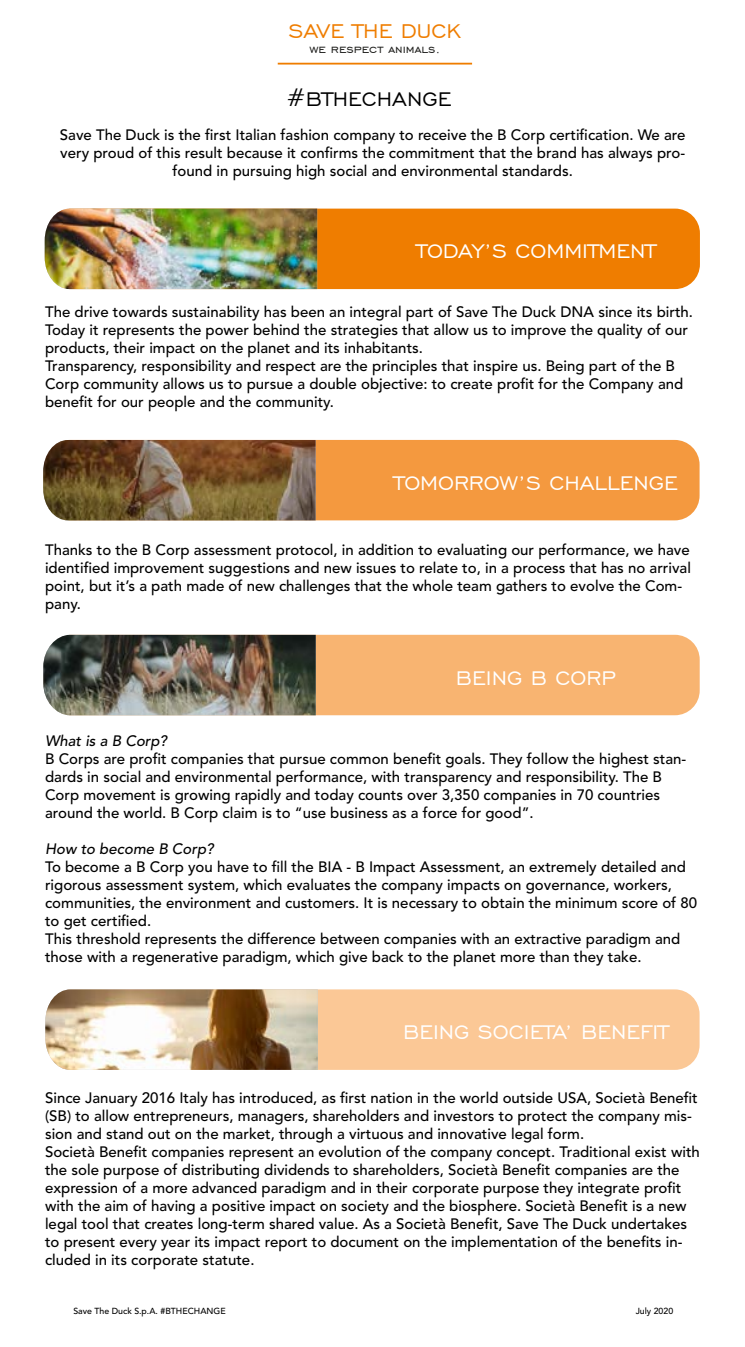
<style>
.page{position:relative;width:745px;height:1347px;background:#fff}
.page>*{position:absolute;margin:0;border:0;box-sizing:border-box;transform-origin:0 0}
.t1{font:25.25px "Engravers Gothic BT";color:#ef7d00}
.t2{font:25px "Engravers Gothic BT";color:#fff}
.t3{font:25px "Engravers Gothic BT";color:#000}
.t4{font:500 15px/18px "Avenir LT Std";color:#000}
.t5{font:italic 500 15px "Avenir LT Std";color:#000}
.t6{font:14.88px "Engravers Gothic BT";color:#1e1e1c}
.t7{font:500 8.75px "Avenir LT Std";color:#000}
</style>
<div class="page">
<hr style="left:277px;top:63px;width:195px;height:2px;background:#ef7d00">
<div style="left:317px;top:209px;width:382px;height:80px;background:#ef7d00"></div>
<div style="left:315px;top:440px;width:384px;height:80px;background:#f4993f"></div>
<img style="left:43px;top:440px;width:272px;height:80px">
<div style="left:315px;top:635px;width:384px;height:80px;background:#f8b471"></div>
<img style="left:43px;top:635px;width:272px;height:80px">
<div style="left:317px;top:989px;width:382px;height:80px;background:#fbc896"></div>
<img style="left:45px;top:209px;width:272px;height:80px">
<img style="left:45px;top:989px;width:272px;height:80px">
<h1 class="t1" style="left:288px;top:17px;width:174px">SAVE THE DUCK</h1>
<p class="t6" style="left:309px;top:41px;width:132px">we respect animals.</p>
<h2 class="t3" style="left:286px;top:86px;width:166px">#BTHECHANGE</h2>
<p class="t4" style="left:60px;top:126px;width:626px;text-align:center">Save The Duck is the first Italian fashion company to receive the B Corp certification. We are very proud of this result because it confirms the commitment that the brand has always pro&shy;found in pursuing high social and environmental standards.</p>
<h2 class="t2" style="left:416px;top:238px;width:240px">TODAY’S COMMITMENT</h2>
<p class="t4" style="left:45px;top:303px;width:649px">The drive towards sustainability has been an integral part of Save The Duck DNA since its birth.<br>Today it represents the power behind the strategies that allow us to improve the quality of our products, their impact on the planet and its inhabitants.<br>Transparency, responsibility and respect are the principles that inspire us. Being part of the B Corp community allows us to pursue a double objective: to create profit for the Company and benefit for our people and the community.</p>
<h2 class="t2" style="left:393px;top:469px;width:285px">TOMORROW’S CHALLENGE</h2>
<p class="t4" style="left:45px;top:541px;width:647px">Thanks to the B Corp assessment protocol, in addition to evaluating our performance, we have identified improvement suggestions and new issues to relate to, in a process that has no arrival point, but it’s a path made of new challenges that the whole team gathers to evolve the Com&shy;pany.</p>
<h2 class="t2" style="left:455px;top:664px;width:162px">BEING B CORP</h2>
<p class="t5" style="left:45px;top:731px;width:123px">What is a B Corp?</p>
<p class="t4" style="left:45px;top:749px;width:642px">B Corps are profit companies that pursue common benefit goals. They follow the highest stan&shy;dards in social and environmental performance, with transparency and responsibility. The B Corp movement is growing rapidly and today counts over 3,350 companies in 70 countries around the world. B Corp claim is to “use business as a force for good”.</p>
<p class="t5" style="left:45px;top:839px;width:170px">How to become B Corp?</p>
<p class="t4" style="left:45px;top:857px;width:653px">To become a B Corp you have to fill the BIA - B Impact Assessment, an extremely detailed and rigorous assessment system, which evaluates the company impacts on governance, workers, communities, the environment and customers. It is necessary to obtain the minimum score of 80 to get certified.<br>This threshold represents the difference between companies with an extractive paradigm and those with a regenerative paradigm, which give back to the planet more than they take.</p>
<h2 class="t2" style="left:403px;top:1018px;width:267px">BEING SOCIETA’ BENEFIT</h2>
<p class="t4" style="left:45px;top:1089px;width:656px">Since January 2016 Italy has introduced, as first nation in the world outside USA, Società Benefit (SB) to allow entrepreneurs, managers, shareholders and investors to protect the company mis&shy;sion and stand out on the market, through a virtuous and innovative legal form.<br>Società Benefit companies represent an evolution of the company concept. Traditional exist with the sole purpose of distributing dividends to shareholders, Società Benefit companies are the expression of a more advanced paradigm and in their corporate purpose they integrate profit with the aim of having a positive impact on society and the biosphere. Società Benefit is a new legal tool that creates long-term shared value. As a Società Benefit, Save The Duck undertakes to present every year its impact report to document on the implementation of the benefits in&shy;cluded in its corporate statute.</p>
<p class="t7" style="left:73px;top:1305px;width:154px">Save The Duck S.p.A. #BTHECHANGE</p>
<p class="t7" style="left:635px;top:1305px;width:39px">July 2020</p>
</div>
